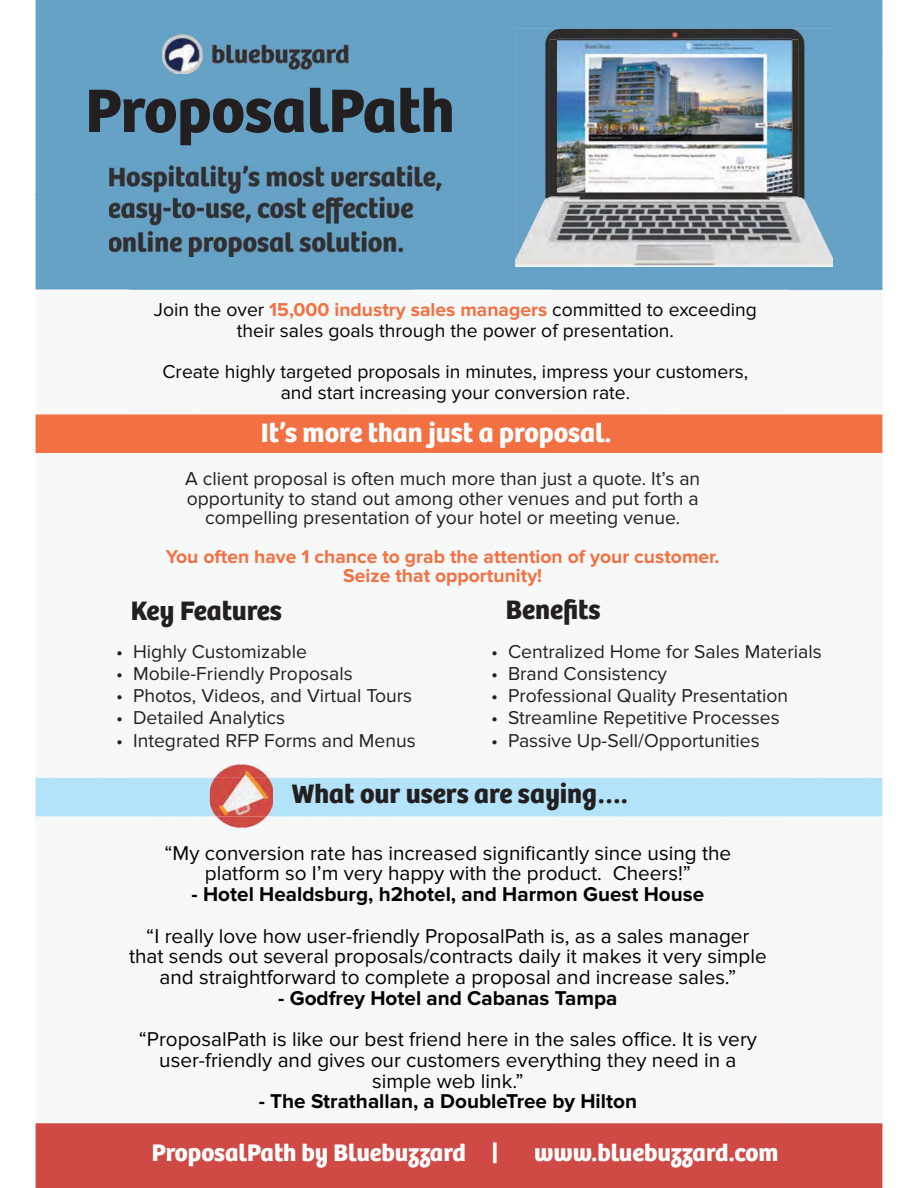
<style>
.page{position:relative;width:918px;height:1188px;background:#fff}
.page>*{position:absolute;margin:0;border:0;box-sizing:border-box;transform-origin:0 0}
.t1{font:700 63.45px "Bree";color:#231f20}
.t2{font:700 27.6px "Bree";color:#231f20}
.t3{font:700 27.6px "Bree";color:#fff}
.t4{font:700 24.9px "Bree";color:#fff}
.t5{font:20.7px/20.7px "Proxima Nova";color:#010202;text-align:center}
.t6{font:700 20.7px "Proxima Nova";color:#010202}
.t7{font:19.35px/19.4px "Proxima Nova";color:#231f20;text-align:center}
.t8{font:19.35px/20.7px "Proxima Nova";color:#010202;text-align:center}
.t9{font:700 19.35px/19.4px "Proxima Nova";color:#f37043;text-align:center}
.s1{font-weight:700;color:#f37042}
</style>
<div class="page">
<div style="left:36px;top:0;width:517px;height:195px;background:#65a2c5"></div>
<div style="left:553px;top:0;width:329px;height:48px;background:#65a2c5"></div>
<img style="left:789px;top:48px;width:93px;height:769px">
<img style="left:36px;top:195px;width:93px;height:622px">
<img style="left:412px;top:195px;width:141px;height:622px">
<img style="left:129px;top:257px;width:283px;height:560px">
<img style="left:553px;top:267px;width:236px;height:550px">
<div style="left:36px;top:1123px;width:846px;height:65px;background:#cf4a44"></div>
<div style="left:153px;top:1143px;width:624px;height:25px;background:#cf4a44"></div>
<img style="left:118px;top:645px;width:188px;height:17px">
<img style="left:118px;top:667px;width:234px;height:17px">
<img style="left:118px;top:689px;width:293px;height:16px">
<img style="left:118px;top:712px;width:166px;height:16px">
<img style="left:118px;top:734px;width:297px;height:16px">
<img style="left:132px;top:601px;width:150px;height:27px">
<img style="left:493px;top:645px;width:328px;height:13px">
<img style="left:493px;top:667px;width:174px;height:17px">
<img style="left:493px;top:689px;width:294px;height:17px">
<div style="left:493px;top:711px;width:286px;height:17px;background:#f6f8f8"></div>
<img style="left:493px;top:733px;width:266px;height:17px">
<img style="left:507px;top:599px;width:93px;height:26px">
<div style="left:36px;top:414px;width:846px;height:39px;background:#f37042"></div>
<div style="left:262px;top:422px;width:348px;height:27px;background:#f37043"></div>
<img style="left:185px;top:472px;width:515px;height:17px">
<img style="left:188px;top:492px;width:511px;height:17px">
<div style="left:206px;top:511px;width:473px;height:17px;background:#f6f8f8"></div>
<img style="left:166px;top:550px;width:554px;height:17px">
<img style="left:344px;top:569px;width:197px;height:17px">
<div style="left:36px;top:778px;width:846px;height:38px;background:#b3e4fb"></div>
<img style="left:210px;top:765px;width:63px;height:63px">
<img style="left:210px;top:778px;width:63px;height:38px">
<img style="left:215px;top:782px;width:412px;height:28px">
<img style="left:515px;top:29px;width:318px;height:238px">
<img style="left:550px;top:39px;width:248px;height:157px">
<img style="left:558px;top:196px;width:234px;height:19px">
<img style="left:558px;top:39px;width:234px;height:157px">
<img style="left:109px;top:166px;width:332px;height:91px">
<img style="left:162px;top:35px;width:186px;height:39px">
<h1 class="t1" style="left:86px;top:87px;width:371px">ProposalPath</h1>
<p class="t8" style="left:154px;top:301px;width:605px">Join the over <span class="s1">15,000 industry sales managers</span> committed to exceeding their sales goals through the power of presentation.</p>
<p class="t8" style="left:163px;top:363px;width:587px">Create highly targeted proposals in minutes, impress your customers, and start increasing your conversion rate.</p>
<h2 class="t3" style="left:261px;top:423px;width:352px">It’s more than just a proposal.</h2>
<p class="t7" style="left:185px;top:470px;width:517px">A client proposal is often much more than just a quote. It’s an opportunity to stand out among other venues and put forth a compelling presentation of your hotel or meeting venue.</p>
<p class="t9" style="left:166px;top:548px;width:555px">You often have 1 chance to grab the attention of your customer.<br>Seize that opportunity!</p>
<h2 class="t2" style="left:131px;top:601px;width:153px">Key Features</h2>
<p class="t7" style="left:116px;top:643px;width:192px">• Highly Customizable</p>
<p class="t7" style="left:116px;top:665px;width:238px">• Mobile-Friendly Proposals</p>
<p class="t7" style="left:116px;top:687px;width:298px">• Photos, Videos, and Virtual Tours</p>
<p class="t7" style="left:116px;top:709px;width:171px">• Detailed Analytics</p>
<p class="t7" style="left:116px;top:732px;width:301px">• Integrated RFP Forms and Menus</p>
<h2 class="t2" style="left:506px;top:599px;width:96px">Benefits</h2>
<p class="t7" style="left:491px;top:643px;width:332px">• Centralized Home for Sales Materials</p>
<p class="t7" style="left:491px;top:665px;width:177px">• Brand Consistency</p>
<p class="t7" style="left:491px;top:687px;width:299px">• Professional Quality Presentation</p>
<p class="t7" style="left:491px;top:709px;width:290px">• Streamline Repetitive Processes</p>
<p class="t7" style="left:491px;top:732px;width:270px">• Passive Up-Sell/Opportunities</p>
<h2 class="t2" style="left:292px;top:783px;width:337px">What our users are saying….</h2>
<p class="t5" style="left:165px;top:844px;width:568px">“My conversion rate has increased significantly since using the platform so I’m very happy with the product. Cheers!”</p>
<p class="t6" style="left:192px;top:886px;width:514px">- Hotel Healdsburg, h2hotel, and Harmon Guest House</p>
<p class="t5" style="left:129px;top:927px;width:639px">“I really love how user-friendly ProposalPath is, as a sales manager that sends out several proposals/contracts daily it makes it very simple and straightforward to complete a proposal and increase sales.”</p>
<p class="t6" style="left:278px;top:990px;width:341px">- Godfrey Hotel and Cabanas Tampa</p>
<p class="t5" style="left:139px;top:1030px;width:620px">“ProposalPath is like our best friend here in the sales office. It is very user-friendly and gives our customers everything they need in a simple web link.”</p>
<p class="t6" style="left:259px;top:1094px;width:380px">- The Strathallan, a DoubleTree by Hilton</p>
<p class="t5" style="left:634px;top:1030px;width:18px">f</p>
<p class="t4" style="left:152px;top:1143px;width:349px">ProposalPath by Bluebuzzard |</p>
<p class="t4" style="left:534px;top:1143px;width:246px">www.bluebuzzard.com</p>
</div>
